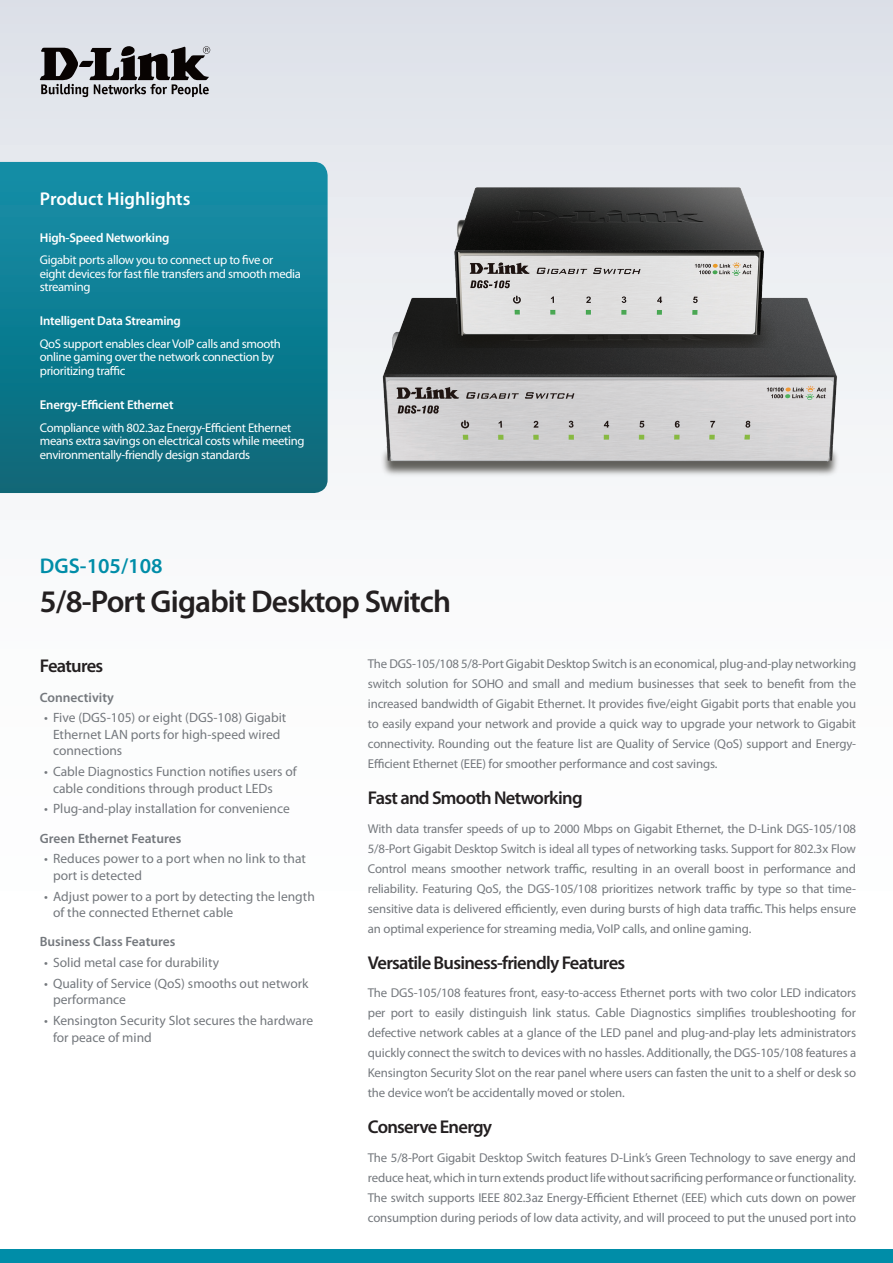
<style>
.page{position:relative;width:893px;height:1263px;background:#fff}
.page>*{position:absolute;margin:0;border:0;box-sizing:border-box;transform-origin:0 0}
.t1{font:600 31.5px "Myriad Pro";letter-spacing:-.025em;color:#231f20}
.t2{font:600 21.3px "Myriad Pro";color:#008da8}
.t3{font:600 18.6px "Myriad Pro";letter-spacing:-.04em;color:#231f20}
.t4{font:600 18.6px "Myriad Pro";color:#fff}
.t5{font:13.5px/16.5px "Myriad Pro";color:#74787d}
.t6{font:600 13.5px "Myriad Pro";color:#74787d}
.t7{font:12.9px/20px "Myriad Pro";letter-spacing:-.01em;color:#74787d;text-align:justify}
.t8{font:600 12.9px "Myriad Pro";letter-spacing:-.015em;color:#fff}
.t9{font:12.6px/13.5px "Myriad Pro";letter-spacing:-.025em;color:#fff}
</style>
<div class="page">
<div style="left:0;top:0;width:893px;height:1084px;background:linear-gradient(to bottom,#e3e6ec,#fff)"></div>
<div style="left:0;top:1249px;width:893px;height:14px;background:#008da8"></div>
<svg style="left:0;top:162px;width:328px;height:331px;background:#0f7c90"></svg>
<svg style="left:40px;top:46px;width:170px;height:51px;background:#807f83"></svg>
<img style="left:363px;top:278px;width:493px;height:202px">
<img style="left:443px;top:176px;width:333px;height:172px">
<h3 class="t4" style="left:40px;top:187px;width:152px">Product Highlights</h3>
<p class="t8" style="left:40px;top:229px;width:131px">High-Speed Networking</p>
<p class="t9" style="left:40px;top:253px;width:263px">Gigabit ports allow you to connect up to five or eight devices for fast file transfers and smooth media streaming</p>
<p class="t8" style="left:40px;top:313px;width:142px">Intelligent Data Streaming</p>
<p class="t9" style="left:40px;top:337px;width:243px">QoS support enables clear VoIP calls and smooth online gaming over the network connection by prioritizing traffic</p>
<p class="t8" style="left:40px;top:397px;width:135px">Energy-Efficient Ethernet</p>
<p class="t9" style="left:40px;top:421px;width:266px">Compliance with 802.3az Energy-Efficient Ethernet means extra savings on electrical costs while meeting environmentally-friendly design standards</p>
<h2 class="t2" style="left:40px;top:552px;width:124px">DGS-105/108</h2>
<h1 class="t1" style="left:40px;top:582px;width:413px">5/8-Port Gigabit Desktop Switch</h1>
<h3 class="t3" style="left:40px;top:654px;width:65px">Features</h3>
<p class="t6" style="left:40px;top:688px;width:76px">Connectivity</p>
<p class="t5" style="left:53px;top:709px;width:235px;text-indent:-9px">• Five (DGS-105) or eight (DGS-108) Gigabit<br>Ethernet LAN ports for high-speed wired connections</p>
<p class="t5" style="left:53px;top:763px;width:245px;text-indent:-9px">• Cable Diagnostics Function notifies users of cable conditions through product LEDs</p>
<p class="t5" style="left:44px;top:800px;width:247px">• Plug-and-play installation for convenience</p>
<p class="t6" style="left:40px;top:829px;width:143px">Green Ethernet Features</p>
<p class="t5" style="left:53px;top:850px;width:254px;text-indent:-9px">• Reduces power to a port when no link to that port is detected</p>
<p class="t5" style="left:53px;top:888px;width:263px;text-indent:-9px">• Adjust power to a port by detecting the length of the connected Ethernet cable</p>
<p class="t6" style="left:40px;top:933px;width:137px">Business Class Features</p>
<p class="t5" style="left:44px;top:954px;width:176px">• Solid metal case for durability</p>
<p class="t5" style="left:53px;top:975px;width:257px;text-indent:-9px">• Quality of Service (QoS) smooths out network performance</p>
<p class="t5" style="left:53px;top:1012px;width:262px;text-indent:-9px">• Kensington Security Slot secures the hardware for peace of mind</p>
<p class="t7" style="left:368px;top:654px;width:490px">The DGS-105/108 5/8-Port Gigabit Desktop Switch is an economical, plug-and-play networking switch solution for SOHO and small and medium businesses that seek to benefit from the increased bandwidth of Gigabit Ethernet. It provides five/eight Gigabit ports that enable you to easily expand your network and provide a quick way to upgrade your network to Gigabit connectivity. Rounding out the feature list are Quality of Service (QoS) support and Energy-Efficient Ethernet (EEE) for smoother performance and cost savings.</p>
<h3 class="t3" style="left:368px;top:786px;width:216px">Fast and Smooth Networking</h3>
<p class="t7" style="left:368px;top:818px;width:490px">With data transfer speeds of up to 2000 Mbps on Gigabit Ethernet, the D-Link DGS-105/108<br>5/8-Port Gigabit Desktop Switch is ideal all types of networking tasks. Support for 802.3x Flow Control means smoother network traffic, resulting in an overall boost in performance and reliability. Featuring QoS, the DGS-105/108 prioritizes network traffic by type so that time&shy;sensitive data is delivered efficiently, even during bursts of high data traffic. This helps ensure an optimal experience for streaming media, VoIP calls, and online gaming.</p>
<h3 class="t3" style="left:368px;top:950px;width:259px">Versatile Business-friendly Features</h3>
<p class="t7" style="left:368px;top:983px;width:490px">The DGS-105/108 features front, easy-to-access Ethernet ports with two color LED indicators per port to easily distinguish link status. Cable Diagnostics simplifies troubleshooting for defective network cables at a glance of the LED panel and plug-and-play lets administrators quickly connect the switch to devices with no hassles. Additionally, the DGS-105/108 features a Kensington Security Slot on the rear panel where users can fasten the unit to a shelf or desk so the device won’t be accidentally moved or stolen.</p>
<h3 class="t3" style="left:368px;top:1115px;width:126px">Conserve Energy</h3>
<p class="t7" style="left:368px;top:1147px;width:490px">The 5/8-Port Gigabit Desktop Switch features D-Link’s Green Technology to save energy and reduce heat, which in turn extends product life without sacrificing performance or functionality.<br>The switch supports IEEE 802.3az Energy-Efficient Ethernet (EEE) which cuts down on power consumption during periods of low data activity, and will proceed to put the unused port into</p>
</div>
